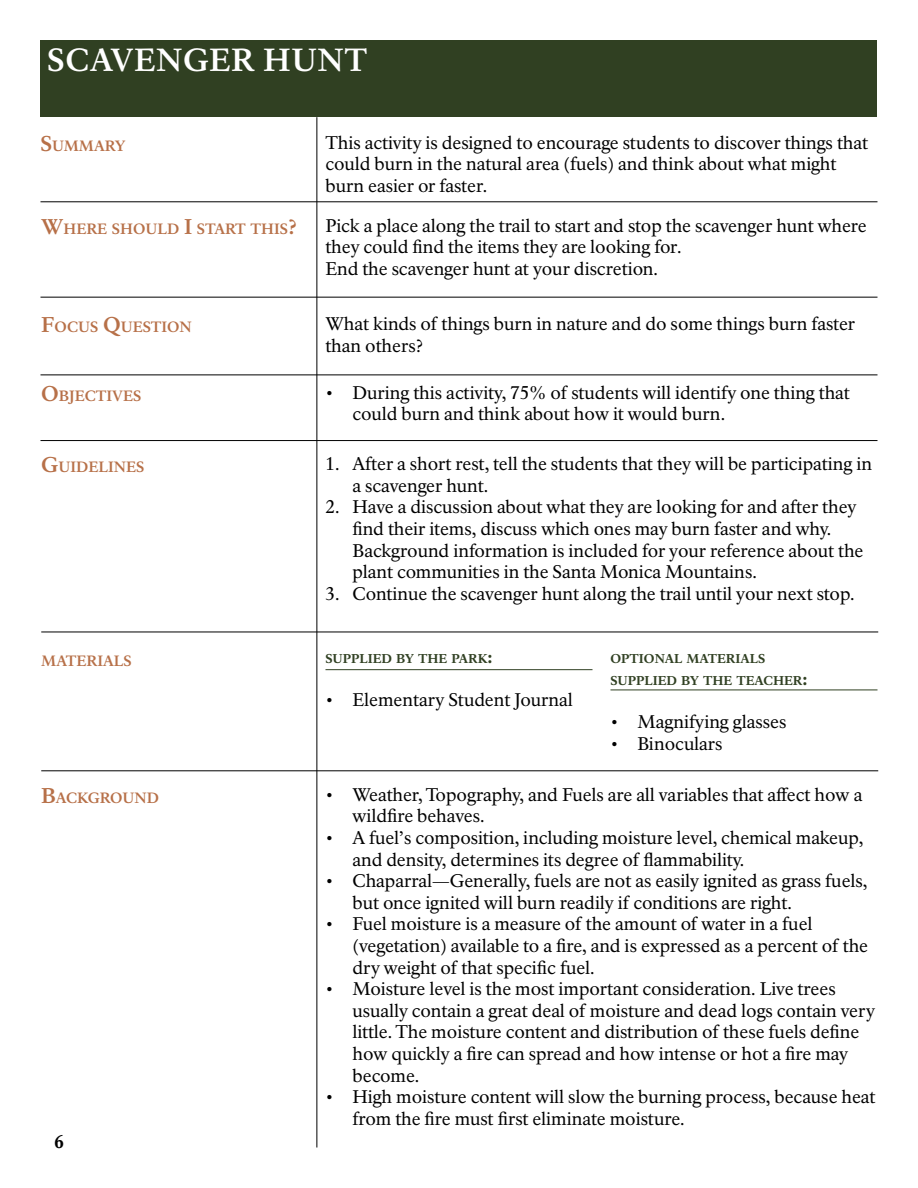
<style>
.page{position:relative;width:918px;height:1188px;background:#fff}
.page>*{position:absolute;margin:0;border:0;box-sizing:border-box;transform-origin:0 0}
.t1{font:700 31.5px "NPS Rawlinson OT";letter-spacing:.02em;color:#fff}
.t2{font:18px/21.6px "NPS Rawlinson OT";letter-spacing:-.005em;color:#000}
.t3{font:800 18px "NPS Rawlinson OT";color:#000}
.t4{font:700 14.7px "NPS Rawlinson OT";color:#b77048}
.t5{font:800 12.6px/21.6px "NPS Rawlinson OT";color:#304022}
.s1{font-size:21px}
.s2{font-size:18px}
</style>
<div class="page">
<div style="left:40px;top:40px;width:838px;height:77px;background:#304022"></div>
<hr style="left:40px;top:375px;width:838px;height:1px;background:#000">
<hr style="left:40px;top:297px;width:838px;height:1px;background:#000">
<hr style="left:40px;top:201px;width:838px;height:1px;background:#000">
<hr style="left:316px;top:117px;width:1px;height:1031px;background:#000">
<hr style="left:40px;top:440px;width:838px;height:1px;background:#000">
<hr style="left:326px;top:669px;width:266px;height:1px;background:#304022">
<hr style="left:610px;top:690px;width:268px;height:1px;background:#304022">
<hr style="left:41px;top:632px;width:837px;height:1px;background:#000">
<hr style="left:41px;top:770px;width:837px;height:1px;background:#000">
<h1 class="t1" style="left:47px;top:41px;width:322px">SCAVENGER HUNT</h1>
<p class="t4" style="left:40px;top:137px;width:86px"><span class="s1">S</span>UMMARY</p>
<p class="t2" style="left:326px;top:132px;width:544px">This activity is designed to encourage students to discover things that could burn in the natural area (fuels) and think about what might burn easier or faster.</p>
<p class="t4" style="left:41px;top:220px;width:257px"><span class="s1">W</span>HERE SHOULD <span class="s1">I</span> START THIS<span class="s1">?</span></p>
<p class="t2" style="left:326px;top:215px;width:543px">Pick a place along the trail to start and stop the scavenger hunt where they could find the items they are looking for.<br>End the scavenger hunt at your discretion.</p>
<p class="t4" style="left:41px;top:318px;width:152px"><span class="s1">F</span>OCUS <span class="s1">Q</span>UESTION</p>
<p class="t2" style="left:326px;top:313px;width:531px">What kinds of things burn in nature and do some things burn faster than others?</p>
<p class="t4" style="left:41px;top:387px;width:102px"><span class="s1">O</span>BJECTIVES</p>
<p class="t2" style="left:352px;top:382px;width:499px;text-indent:-27px">• During this activity, 75% of students will identify one thing that could burn and think about how it would burn.</p>
<p class="t4" style="left:41px;top:458px;width:105px"><span class="s1">G</span>UIDELINES</p>
<p class="t2" style="left:352px;top:453px;width:521px;text-indent:-27px">1. After a short rest, tell the students that they will be participating in a scavenger hunt.</p>
<p class="t2" style="left:352px;top:497px;width:512px;text-indent:-27px">2. Have a discussion about what they are looking for and after they find their items, discuss which ones may burn faster and why.<br>Background information is included for your reference about the plant communities in the Santa Monica Mountains.</p>
<p class="t2" style="left:326px;top:583px;width:531px">3. Continue the scavenger hunt along the trail until your next stop.</p>
<p class="t4" style="left:41px;top:652px;width:92px">MATERIALS</p>
<p class="t5" style="left:326px;top:648px;width:169px">SUPPLIED BY THE PARK<span class="s2">:</span></p>
<p class="t2" style="left:326px;top:690px;width:249px">• Elementary Student Journal</p>
<p class="t5" style="left:610px;top:648px;width:199px">OPTIONAL MATERIALS<br>SUPPLIED BY THE TEACHER<span class="s2">:</span></p>
<p class="t2" style="left:610px;top:711px;width:178px">• Magnifying glasses</p>
<p class="t2" style="left:610px;top:733px;width:114px">• Binoculars</p>
<p class="t4" style="left:41px;top:789px;width:119px"><span class="s1">B</span>ACKGROUND</p>
<p class="t2" style="left:352px;top:784px;width:511px;text-indent:-27px">• Weather, Topography, and Fuels are all variables that affect how a wildfire behaves.</p>
<p class="t2" style="left:352px;top:827px;width:512px;text-indent:-27px">• A fuel’s composition, including moisture level, chemical makeup, and density, determines its degree of flammability.</p>
<p class="t2" style="left:352px;top:870px;width:516px;text-indent:-27px">• Chaparral—Generally, fuels are not as easily ignited as grass fuels, but once ignited will burn readily if conditions are right.</p>
<p class="t2" style="left:352px;top:914px;width:517px;text-indent:-27px">• Fuel moisture is a measure of the amount of water in a fuel (vegetation) available to a fire, and is expressed as a percent of the dry weight of that specific fuel.</p>
<p class="t2" style="left:352px;top:978px;width:524px;text-indent:-27px">• Moisture level is the most important consideration. Live trees usually contain a great deal of moisture and dead logs contain very little. The moisture content and distribution of these fuels define how quickly a fire can spread and how intense or hot a fire may become.</p>
<p class="t2" style="left:352px;top:1086px;width:525px;text-indent:-27px">• High moisture content will slow the burning process, because heat from the fire must first eliminate moisture.</p>
<p class="t3" style="left:54px;top:1130px;width:12px">6</p>
</div>
